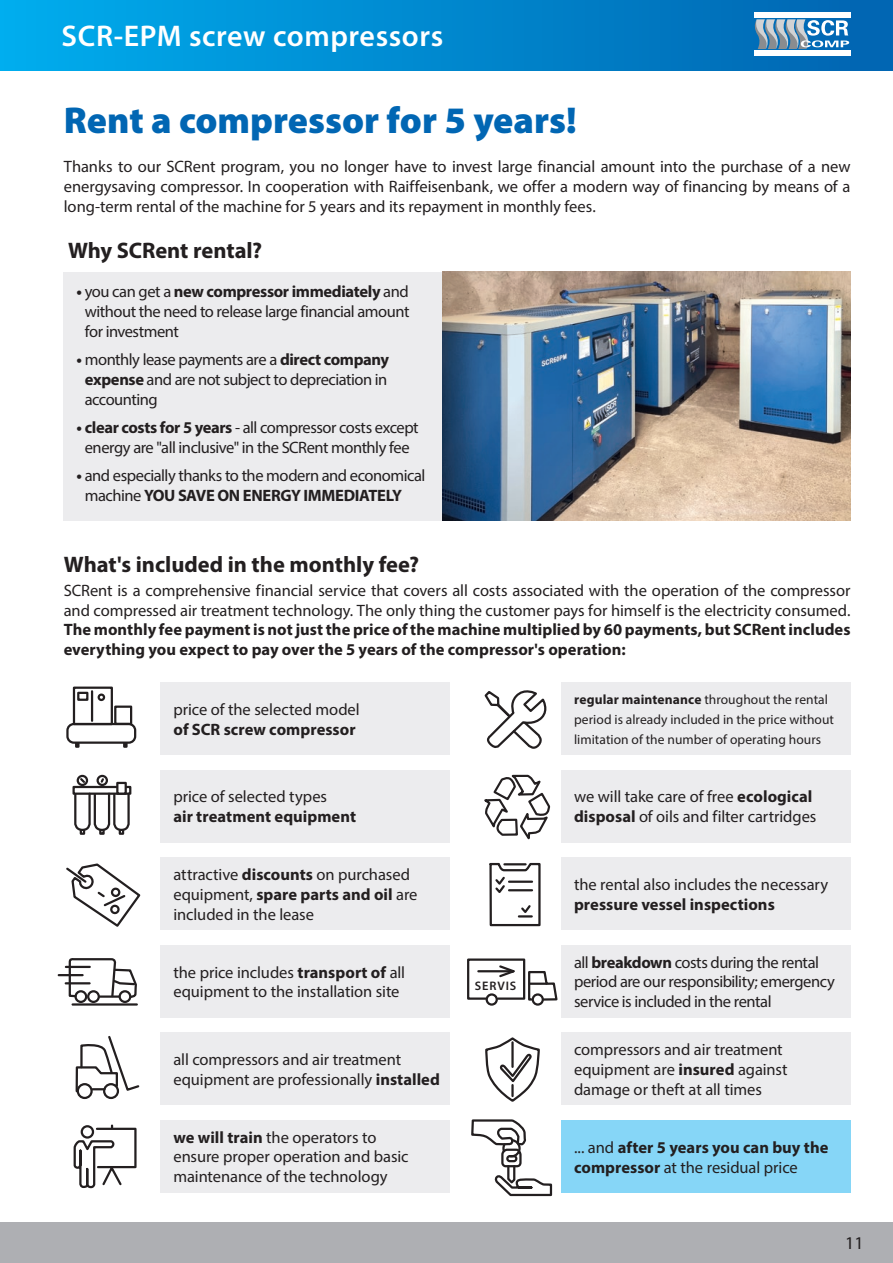
<style>
.page{position:relative;width:893px;height:1263px;background:#fff}
.page>*{position:absolute;margin:0;border:0;box-sizing:border-box;transform-origin:0 0}
.t1{font:900 37.5px "Myriad Pro";color:#0166b3}
.t2{font:600 30px "Myriad Pro";letter-spacing:.02em;color:#fff}
.t3{font:700 22.5px "Myriad Pro";letter-spacing:-.005em;color:#231f20}
.t4{font:18px "Myriad Pro";color:#231f20}
.t5{font:16.5px/19.8px "Myriad Pro";letter-spacing:-.005em;color:#231f20}
.t6{font:700 16.5px/19.8px "Myriad Pro";color:#231f20}
.t7{font:16.5px/19.8px "Myriad Pro";letter-spacing:-.03em;color:#231f20}
.t8{font:13.5px/19.8px "Myriad Pro";letter-spacing:.005em;color:#231f20}
.t9{font:600 12.45px "Myriad Pro";letter-spacing:.07em;color:#231f20}
.s1{font-weight:700}
.s2{font-weight:400}
</style>
<div class="page">
<div style="left:0;top:1222px;width:893px;height:41px;background:#aeafb3"></div>
<div style="left:0;top:0;width:893px;height:70px;background:linear-gradient(to right,#00abec,#0767b2)"></div>
<div style="left:754px;top:13px;width:96px;height:5px;background:#fff"></div>
<div style="left:754px;top:50px;width:96px;height:5px;background:#fff"></div>
<svg style="left:754px;top:19px;width:95px;height:30px;background:#75a0c1"></svg>
<div style="left:64px;top:272px;width:393px;height:248px;background:#ececee"></div>
<img style="left:442px;top:272px;width:408px;height:248px">
<svg style="left:73px;top:1125px;width:64px;height:64px"></svg>
<div style="left:77px;top:1083px;width:16px;height:16px;border:2px solid #231f20;border-radius:50%"></div>
<div style="left:103px;top:1083px;width:16px;height:16px;border:2px solid #231f20;border-radius:50%"></div>
<svg style="left:75px;top:1036px;width:65px;height:57px"></svg>
<hr style="left:73px;top:1003px;width:64px;height:2px;background:#231f20">
<div style="left:74px;top:990px;width:13px;height:13px;border:2px solid #231f20;border-radius:50%"></div>
<div style="left:87px;top:990px;width:13px;height:13px;border:2px solid #231f20;border-radius:50%"></div>
<div style="left:119px;top:990px;width:12px;height:13px;border:2px solid #231f20;border-radius:50%"></div>
<hr style="left:66px;top:966px;width:24px;height:2px;background:#231f20">
<hr style="left:59px;top:974px;width:24px;height:2px;background:#231f20">
<hr style="left:66px;top:982px;width:24px;height:2px;background:#231f20">
<svg style="left:68px;top:958px;width:69px;height:41px"></svg>
<svg style="left:66px;top:863px;width:75px;height:64px"></svg>
<div style="left:73px;top:686px;width:40px;height:39px;border:2px solid #231f20"></div>
<svg style="left:123px;top:744px;width:5px;height:4px"></svg>
<svg style="left:75px;top:744px;width:5px;height:4px"></svg>
<div style="left:66px;top:723px;width:70px;height:21px;border:2px solid #231f20;border-radius:6px"></div>
<div style="left:114px;top:705px;width:18px;height:20px;border:2px solid #231f20"></div>
<div style="left:77px;top:692px;width:11px;height:9px;border:2px solid #231f20"></div>
<div style="left:98px;top:693px;width:7px;height:8px;border:2px solid #231f20;border-radius:50%"></div>
<hr style="left:91px;top:691px;width:2px;height:30px;background:#231f20">
<div style="left:72px;top:786px;width:59px;height:9px;border:2px solid #231f20"></div>
<div style="left:117px;top:783px;width:9px;height:11px;background:#fff"></div>
<div style="left:116px;top:782px;width:11px;height:13px;border:2px solid #231f20"></div>
<svg style="left:73px;top:791px;width:58px;height:44px"></svg>
<div style="left:77px;top:775px;width:11px;height:11px;border:2px solid #231f20;border-radius:50%"></div>
<svg style="left:78px;top:776px;width:9px;height:9px"></svg>
<div style="left:97px;top:775px;width:11px;height:11px;border:2px solid #231f20;border-radius:50%"></div>
<svg style="left:99px;top:776px;width:7px;height:9px"></svg>
<svg style="left:484px;top:690px;width:67px;height:150px"></svg>
<svg style="left:489px;top:862px;width:52px;height:65px"></svg>
<svg style="left:485px;top:1038px;width:55px;height:64px"></svg>
<svg style="left:471px;top:1119px;width:82px;height:78px"></svg>
<div style="left:532px;top:993px;width:12px;height:13px;border:2px solid #231f20;border-radius:50%"></div>
<div style="left:486px;top:993px;width:12px;height:13px;border:2px solid #231f20;border-radius:50%"></div>
<svg style="left:467px;top:958px;width:91px;height:44px"></svg>
<div style="left:161px;top:682px;width:289px;height:73px;background:#ececee"></div>
<div style="left:561px;top:682px;width:289px;height:73px;background:#ececee"></div>
<div style="left:161px;top:770px;width:289px;height:72px;background:#ececee"></div>
<div style="left:561px;top:770px;width:289px;height:72px;background:#ececee"></div>
<div style="left:161px;top:857px;width:289px;height:73px;background:#ececee"></div>
<div style="left:561px;top:857px;width:289px;height:73px;background:#ececee"></div>
<div style="left:161px;top:945px;width:289px;height:72px;background:#ececee"></div>
<div style="left:561px;top:945px;width:289px;height:72px;background:#ececee"></div>
<div style="left:161px;top:1032px;width:289px;height:73px;background:#ececee"></div>
<div style="left:561px;top:1032px;width:289px;height:73px;background:#ececee"></div>
<div style="left:161px;top:1120px;width:289px;height:72px;background:#ececee"></div>
<div style="left:561px;top:1121px;width:289px;height:72px;background:#86d6f7"></div>
<h2 class="t2" style="left:62px;top:17px;width:383px">SCR-EPM screw compressors</h2>
<h1 class="t1" style="left:64px;top:96px;width:514px">Rent a compressor for 5 years!</h1>
<p class="t5" style="left:64px;top:157px;width:788px;text-align:justify">Thanks to our SCRent program, you no longer have to invest large financial amount into the purchase of a new energysaving compressor. In cooperation with Raiffeisenbank, we offer a modern way of financing by means of a long-term rental of the machine for 5 years and its repayment in monthly fees.</p>
<h3 class="t3" style="left:68px;top:236px;width:196px">Why SCRent rental?</h3>
<p class="t5" style="left:85px;top:281px;width:326px;text-align:justify;text-indent:-8px"><span class="s1">•</span> you can get a <span class="s1">new compressor immediately</span> and without the need to release large financial amount for investment</p>
<p class="t5" style="left:85px;top:349px;width:306px;text-align:justify;text-indent:-8px"><span class="s1">•</span> monthly lease payments are a <span class="s1">direct company expense</span> and are not subject to depreciation in accounting</p>
<p class="t7" style="left:77px;top:417px;width:344px;text-align:center"><span class="s1">• clear costs for 5 years</span> - all compressor costs except energy are "all inclusive" in the SCRent monthly fee</p>
<p class="t7" style="left:85px;top:465px;width:342px;text-indent:-8px"><span class="s1">•</span> and especially thanks to the modern and economical machine <span class="s1">YOU SAVE ON ENERGY IMMEDIATELY</span></p>
<h3 class="t3" style="left:64px;top:550px;width:357px">What's included in the monthly fee?</h3>
<p class="t5" style="left:64px;top:580px;width:788px">SCRent is a comprehensive financial service that covers all costs associated with the operation of the compressor and compressed air treatment technology. The only thing the customer pays for himself is the electricity consumed.</p>
<p class="t6" style="left:64px;top:619px;width:788px">The monthly fee payment is not just the price of the machine multiplied by 60 payments, but SCRent includes everything you expect to pay over the 5 years of the compressor's operation:</p>
<p class="t5" style="left:173px;top:699px;width:188px">price of the selected model</p>
<p class="t6" style="left:173px;top:719px;width:184px">of SCR screw compressor</p>
<p class="t5" style="left:173px;top:787px;width:155px">price of selected types</p>
<p class="t6" style="left:173px;top:806px;width:184px">air treatment equipment</p>
<p class="t8" style="left:574px;top:689px;width:262px"><span class="s1">regular maintenance</span> throughout the rental period is already included in the price without limitation of the number of operating hours</p>
<p class="t5" style="left:574px;top:787px;width:244px">we will take care of free <span class="s1">ecological disposal</span> of oils and filter cartridges</p>
<p class="t5" style="left:173px;top:864px;width:246px">attractive <span class="s1">discounts</span> on purchased equipment, <span class="s1">spare parts and oil</span> are included in the lease</p>
<p class="t5" style="left:574px;top:874px;width:256px">the rental also includes the necessary</p>
<p class="t6" style="left:574px;top:894px;width:202px">pressure vessel inspections</p>
<p class="t5" style="left:173px;top:962px;width:233px">the price includes <span class="s1">transport of</span> all equipment to the installation site</p>
<p class="t7" style="left:574px;top:952px;width:262px">all <span class="s1">breakdown</span> costs during the rental period are our responsibility; emergency service is included in the rental</p>
<p class="t9" style="left:475px;top:978px;width:43px">SERVIS</p>
<p class="t5" style="left:173px;top:1049px;width:268px">all compressors and air treatment equipment are professionally <span class="s1">installed</span></p>
<p class="t5" style="left:574px;top:1039px;width:215px">compressors and air treatment equipment are <span class="s1">insured</span> against damage or theft at all times</p>
<p class="t5" style="left:173px;top:1127px;width:237px"><span class="s1">we will train</span> the operators to ensure proper operation and basic maintenance of the technology</p>
<p class="t6" style="left:574px;top:1137px;width:256px"><span class="s2">... and</span> after 5 years you can buy the compressor <span class="s2">at the residual price</span></p>
<p class="t4" style="left:845px;top:1232px;width:20px">11</p>
</div>
